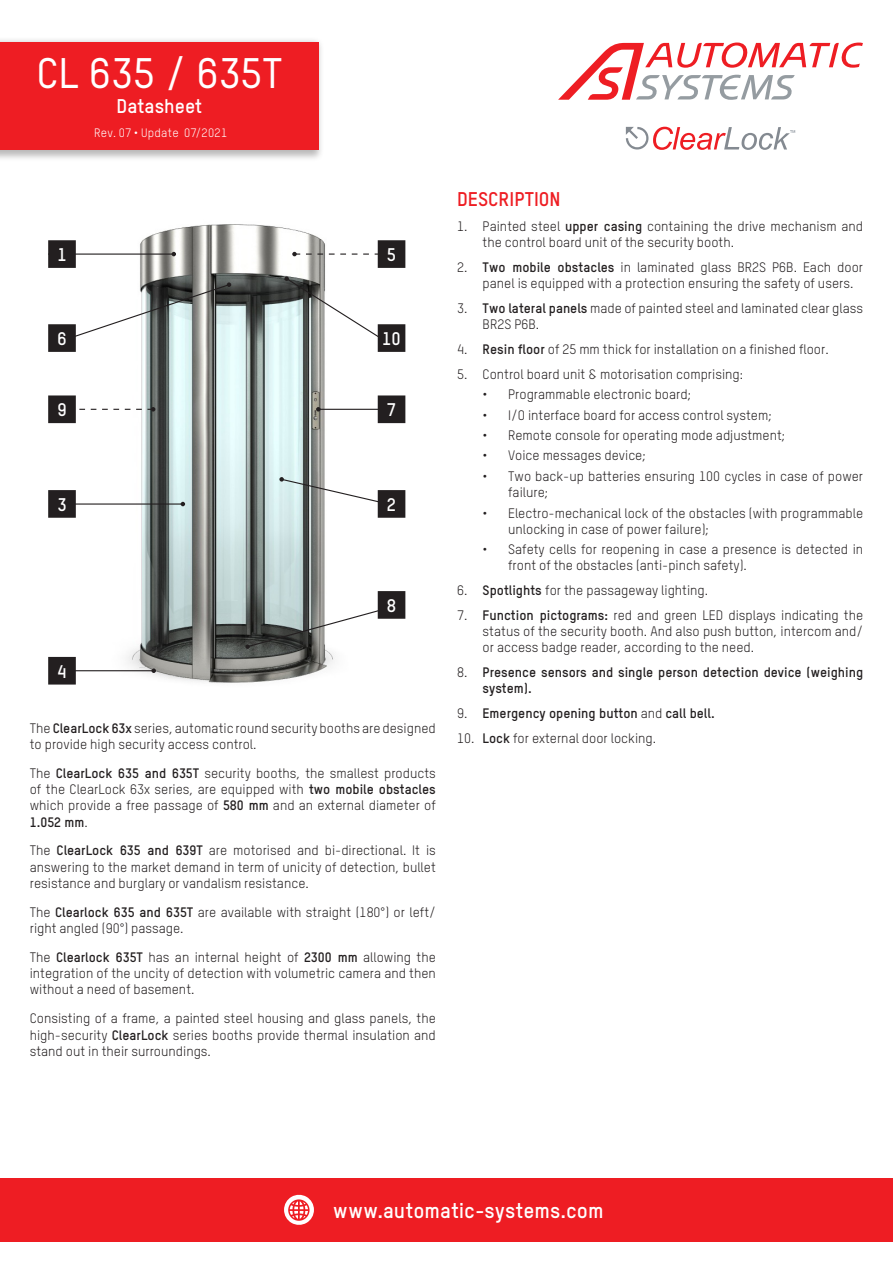
<style>
.page{position:relative;width:893px;height:1263px;background:#fff}
.page>*{position:absolute;margin:0;border:0;box-sizing:border-box;transform-origin:0 0}
.t1{font:500 42px "Oxfam TSTARPRO";color:#fff}
.t2{font:700 21px "Oxfam TSTARPRO";letter-spacing:.005em;color:#fff}
.Titre_1{font:700 19.5px "Oxfam TSTARPRO";color:#ee1d23}
.t3{font:700 19.5px "Oxfam TSTARPRO";color:#fff}
.bodytexte{font:700 18px "Oxfam TSTARPRO";color:#fff}
.bodytexte-2{font:13.5px/16.2px "Oxfam TSTARPRO";color:#231f20}
.t4{font:700 13.5px/16.2px "Oxfam TSTARPRO";color:#231f20}
.t5{font:12px "Oxfam TSTARPRO";letter-spacing:.02em;color:#fff}
.s1{font-weight:700}
.s2{font-weight:400}
</style>
<div class="page">
<img style="left:48px;top:224px;width:358px;height:461px">
<hr style="left:48px;top:253px;width:126px;height:2px;background:#231f20">
<svg style="left:172px;top:252px;width:4px;height:4px"></svg>
<hr style="left:57px;top:503px;width:126px;height:2px;background:#231f20">
<svg style="left:181px;top:502px;width:4px;height:4px"></svg>
<hr style="left:57px;top:670px;width:97px;height:1px;background:#231f20">
<svg style="left:151px;top:668px;width:5px;height:5px"></svg>
<hr style="left:318px;top:409px;width:70px;height:1px;background:#231f20">
<svg style="left:316px;top:407px;width:5px;height:5px"></svg>
<svg style="left:48px;top:657px;width:28px;height:27px"></svg>
<svg style="left:48px;top:490px;width:28px;height:28px"></svg>
<svg style="left:279px;top:477px;width:126px;height:41px"></svg>
<svg style="left:245px;top:591px;width:160px;height:58px"></svg>
<svg style="left:48px;top:395px;width:107px;height:28px"></svg>
<svg style="left:48px;top:282px;width:183px;height:70px"></svg>
<svg style="left:284px;top:276px;width:121px;height:76px"></svg>
<svg style="left:378px;top:395px;width:27px;height:28px"></svg>
<svg style="left:48px;top:240px;width:28px;height:28px"></svg>
<svg style="left:292px;top:240px;width:113px;height:28px"></svg>
<div style="left:0;top:37px;width:325px;height:125px;background:#444141;opacity:.37"></div>
<div style="left:0;top:43px;width:319px;height:107px;background:#ee1d23"></div>
<svg style="left:558px;top:43px;width:305px;height:57px"></svg>
<div style="left:0;top:1178px;width:893px;height:64px;background:#ee1d23"></div>
<svg style="left:626px;top:127px;width:169px;height:23px"></svg>
<svg style="left:284px;top:1194px;width:30px;height:31px"></svg>
<h1 class="t1" style="left:37px;top:48px;width:247px">CL 635 / 635T</h1>
<h3 class="t3" style="left:117px;top:94px;width:87px">Datasheet</h3>
<p class="t5" style="left:94px;top:126px;width:134px">Rev. 07 • Update 07/2021</p>
<p class="bodytexte" style="left:57px;top:244px;width:11px">1</p>
<p class="bodytexte" style="left:387px;top:244px;width:11px">5</p>
<p class="bodytexte" style="left:57px;top:328px;width:11px">6</p>
<p class="bodytexte" style="left:382px;top:328px;width:20px">10</p>
<p class="bodytexte" style="left:57px;top:399px;width:11px">9</p>
<p class="bodytexte" style="left:387px;top:399px;width:11px">7</p>
<p class="bodytexte" style="left:57px;top:493px;width:11px">3</p>
<p class="bodytexte" style="left:387px;top:493px;width:11px">2</p>
<p class="bodytexte" style="left:57px;top:660px;width:11px">4</p>
<p class="bodytexte" style="left:387px;top:594px;width:11px">8</p>
<p class="bodytexte-2" style="left:30px;top:720px;width:408px">The <span class="s1">ClearLock 63x</span> series, automatic round security booths are designed to provide high security access control.</p>
<p class="bodytexte-2" style="left:30px;top:765px;width:408px;text-align:justify">The <span class="s1">ClearLock 635 and 635T</span> security booths, the smallest products of the ClearLock 63x series, are equipped with <span class="s1">two mobile obstacles </span>which provide a free passage of <span class="s1">580 mm</span> and an external diameter of <span class="s1">1.052 mm</span>.</p>
<p class="bodytexte-2" style="left:30px;top:842px;width:408px;text-align:justify">The <span class="s1">ClearLock 635 and 639T</span> are motorised and bi-directional. It is answering to the market demand in term of unicity of detection, bullet resistance and burglary or vandalism resistance.</p>
<p class="bodytexte-2" style="left:30px;top:904px;width:408px">The <span class="s1">Clearlock 635 and 635T</span> are available with straight (180°) or left/ right angled (90°) passage.</p>
<p class="bodytexte-2" style="left:30px;top:949px;width:408px;text-align:justify">The <span class="s1">Clearlock 635T</span> has an internal height of <span class="s1">2300 mm</span> allowing the integration of the uncity of detection with volumetric camera and then without a need of basement.</p>
<p class="bodytexte-2" style="left:30px;top:1010px;width:408px;text-align:justify">Consisting of a frame, a painted steel housing and glass panels, the high-security <span class="s1">ClearLock</span> series booths provide thermal insulation and stand out in their surroundings.</p>
<p class="Titre_1" style="left:457px;top:188px;width:105px">DESCRIPTION</p>
<p class="bodytexte-2" style="left:483px;top:218px;width:382px;text-indent:-26px">1. Painted steel <span class="s1">upper casing</span> containing the drive mechanism and the control board unit of the security booth.</p>
<p class="bodytexte-2" style="left:483px;top:259px;width:382px;text-indent:-26px">2. <span class="s1">Two mobile obstacles</span> in laminated glass BR2S P6B. Each door panel is equipped with a protection ensuring the safety of users.</p>
<p class="bodytexte-2" style="left:483px;top:300px;width:382px;text-indent:-26px">3. <span class="s1">Two lateral panels</span> made of painted steel and laminated clear glass<br>BR2S P6B.</p>
<p class="bodytexte-2" style="left:457px;top:341px;width:373px">4. <span class="s1">Resin floor</span> of 25 mm thick for installation on a finished floor.</p>
<p class="bodytexte-2" style="left:457px;top:366px;width:288px">5. Control board unit &amp; motorisation comprising:</p>
<p class="bodytexte-2" style="left:483px;top:386px;width:210px">• Programmable electronic board;</p>
<p class="bodytexte-2" style="left:483px;top:406px;width:291px">• I/O interface board for access control system;</p>
<p class="bodytexte-2" style="left:483px;top:427px;width:304px">• Remote console for operating mode adjustment;</p>
<p class="bodytexte-2" style="left:483px;top:447px;width:165px">• Voice messages device;</p>
<p class="bodytexte-2" style="left:508px;top:468px;width:357px;text-indent:-26px">• Two back-up batteries ensuring 100 cycles in case of power failure;</p>
<p class="bodytexte-2" style="left:508px;top:504px;width:357px;text-indent:-26px">• Electro-mechanical lock of the obstacles (with programmable unlocking in case of power failure);</p>
<p class="bodytexte-2" style="left:508px;top:541px;width:357px;text-indent:-26px">• Safety cells for reopening in case a presence is detected in front of the obstacles (anti-pinch safety).</p>
<p class="bodytexte-2" style="left:457px;top:582px;width:253px">6. <span class="s1">Spotlights</span> for the passageway lighting.</p>
<p class="bodytexte-2" style="left:483px;top:607px;width:382px;text-align:justify;text-indent:-26px">7. <span class="s1">Function pictograms:</span> red and green LED displays indicating the status of the security booth. And also push button, intercom and/ or access badge reader, according to the need.</p>
<p class="t4" style="left:483px;top:664px;width:382px;text-indent:-26px"><span class="s2">8.</span> Presence sensors and single person detection device (weighing system).</p>
<p class="t4" style="left:457px;top:705px;width:259px"><span class="s2">9.</span> Emergency opening button <span class="s2">and</span> call bell.</p>
<p class="bodytexte-2" style="left:457px;top:729px;width:201px">10. <span class="s1">Lock</span> for external door locking.</p>
<h2 class="t2" style="left:333px;top:1198px;width:272px">www.automatic-systems.com</h2>
</div>
